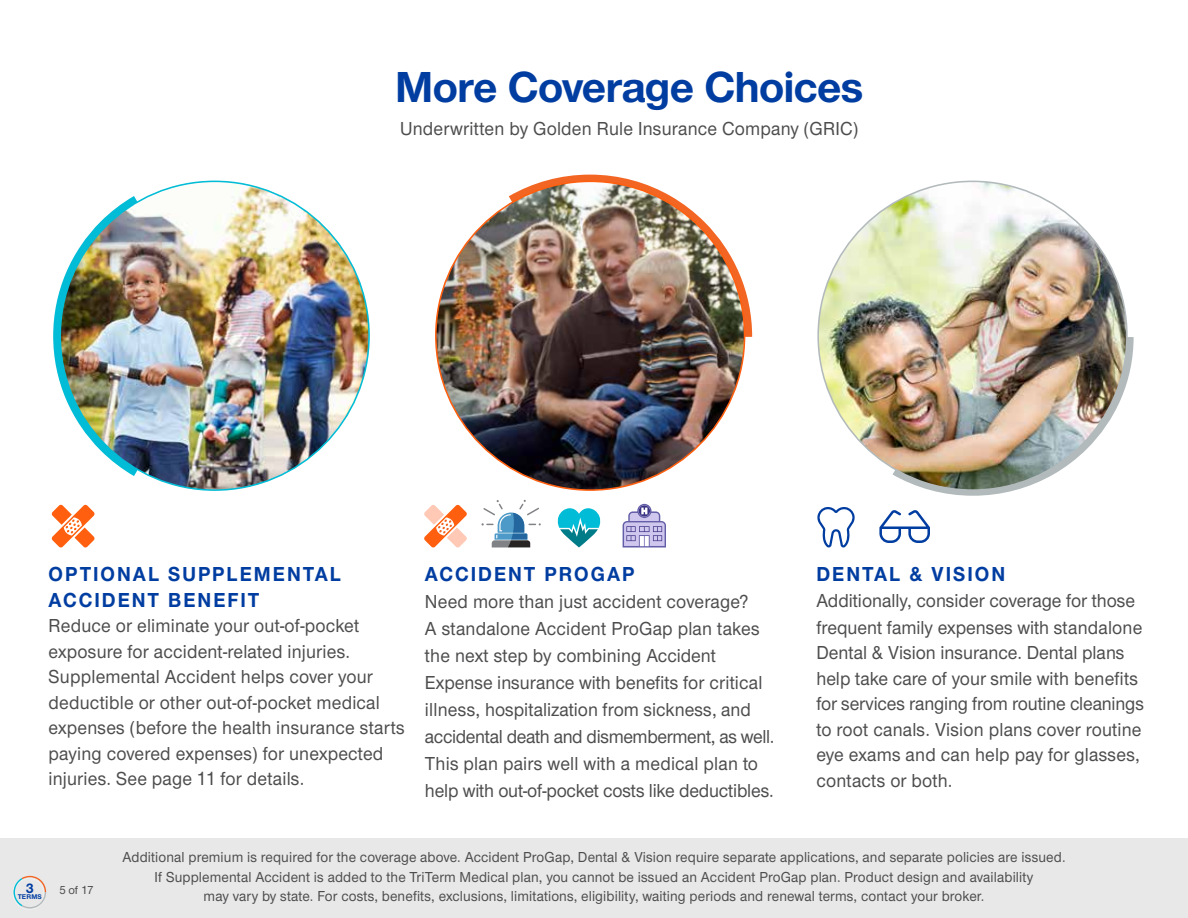
<style>
.page{position:relative;width:1188px;height:918px;background:#fff}
.page>*{position:absolute;margin:0;border:0;box-sizing:border-box;transform-origin:0 0}
.t1{font:700 45px "UHC Sans";letter-spacing:-.015em;color:#003da1}
.t2{font:700 21px/25.5px "UHC Sans";letter-spacing:.1em;color:#003da1;scale:.95 1}
.t3{font:500 19.5px/27px "UHC Sans";letter-spacing:.01em;color:#4d4d4f;scale:.95 1}
.t4{font:500 15px/19.5px "UHC Sans";letter-spacing:.01em;color:#4d4d4f;text-align:center;scale:.95 1}
.t5{font:700 14.1px "UHC Sans";color:#003da1}
.t6{font:500 12px "UHC Sans";color:#4d4d4f}
.t7{font:700 7.05px "UHC Sans";letter-spacing:.015em;color:#003da1}
</style>
<div class="page">
<div style="left:0;top:838px;width:1188px;height:80px;background:#e8e8e8"></div>
<svg style="left:52px;top:505px;width:43px;height:43px"></svg>
<svg style="left:13px;top:876px;width:33px;height:33px"></svg>
<svg style="left:509px;top:175px;width:243px;height:162px"></svg>
<svg style="left:817px;top:507px;width:38px;height:41px"></svg>
<img style="left:436px;top:181px;width:309px;height:309px;border-radius:154px">
<svg style="left:893px;top:337px;width:241px;height:159px"></svg>
<img style="left:818px;top:181px;width:309px;height:309px;border-radius:154px">
<svg style="left:53px;top:196px;width:88px;height:280px"></svg>
<img style="left:60px;top:181px;width:309px;height:309px;border-radius:154px">
<svg style="left:424px;top:505px;width:43px;height:43px"></svg>
<svg style="left:557px;top:508px;width:44px;height:39px"></svg>
<svg style="left:623px;top:504px;width:43px;height:43px"></svg>
<svg style="left:481px;top:500px;width:60px;height:48px"></svg>
<svg style="left:879px;top:510px;width:51px;height:33px"></svg>
<h1 class="t1" style="left:395px;top:56px;width:470px">More Coverage Choices</h1>
<p class="t3" style="left:400px;top:114px;width:484px">Underwritten by Golden Rule Insurance Company (GRIC)</p>
<p class="t2" style="left:49px;top:561px;width:309px">OPTIONAL SUPPLEMENTAL<br>ACCIDENT BENEFIT</p>
<p class="t3" style="left:49px;top:612px;width:376px;line-height:25.5px">Reduce or eliminate your out-of-pocket exposure for accident-related injuries.<br>Supplemental Accident helps cover your deductible or other out-of-pocket medical expenses (before the health insurance starts paying covered expenses) for unexpected injuries. See page 11 for details.</p>
<p class="t2" style="left:425px;top:561px;width:222px">ACCIDENT PROGAP</p>
<p class="t3" style="left:425px;top:587px;width:369px">Need more than just accident coverage?<br>A standalone Accident ProGap plan takes the next step by combining Accident Expense insurance with benefits for critical illness, hospitalization from sickness, and accidental death and dismemberment, as well.<br>This plan pairs well with a medical plan to help with out-of-pocket costs like deductibles.</p>
<p class="t2" style="left:816px;top:561px;width:200px">DENTAL &amp; VISION</p>
<p class="t3" style="left:816px;top:586px;width:346px;line-height:25.7px">Additionally, consider coverage for those frequent family expenses with standalone Dental &amp; Vision insurance. Dental plans help take care of your smile with benefits for services ranging from routine cleanings to root canals. Vision plans cover routine eye exams and can help pay for glasses, contacts or both.</p>
<p class="t5" style="left:26px;top:878px;width:10px">3</p>
<p class="t7" style="left:18px;top:892px;width:26px">TERMS</p>
<p class="t6" style="left:59px;top:882px;width:36px">5 of 17</p>
<p class="t4" style="left:122px;top:847px;width:994px">Additional premium is required for the coverage above. Accident ProGap, Dental &amp; Vision require separate applications, and separate policies are issued.<br>If Supplemental Accident is added to the TriTerm Medical plan, you cannot be issued an Accident ProGap plan. Product design and availability<br>may vary by state. For costs, benefits, exclusions, limitations, eligibility, waiting periods and renewal terms, contact your broker.</p>
</div>
